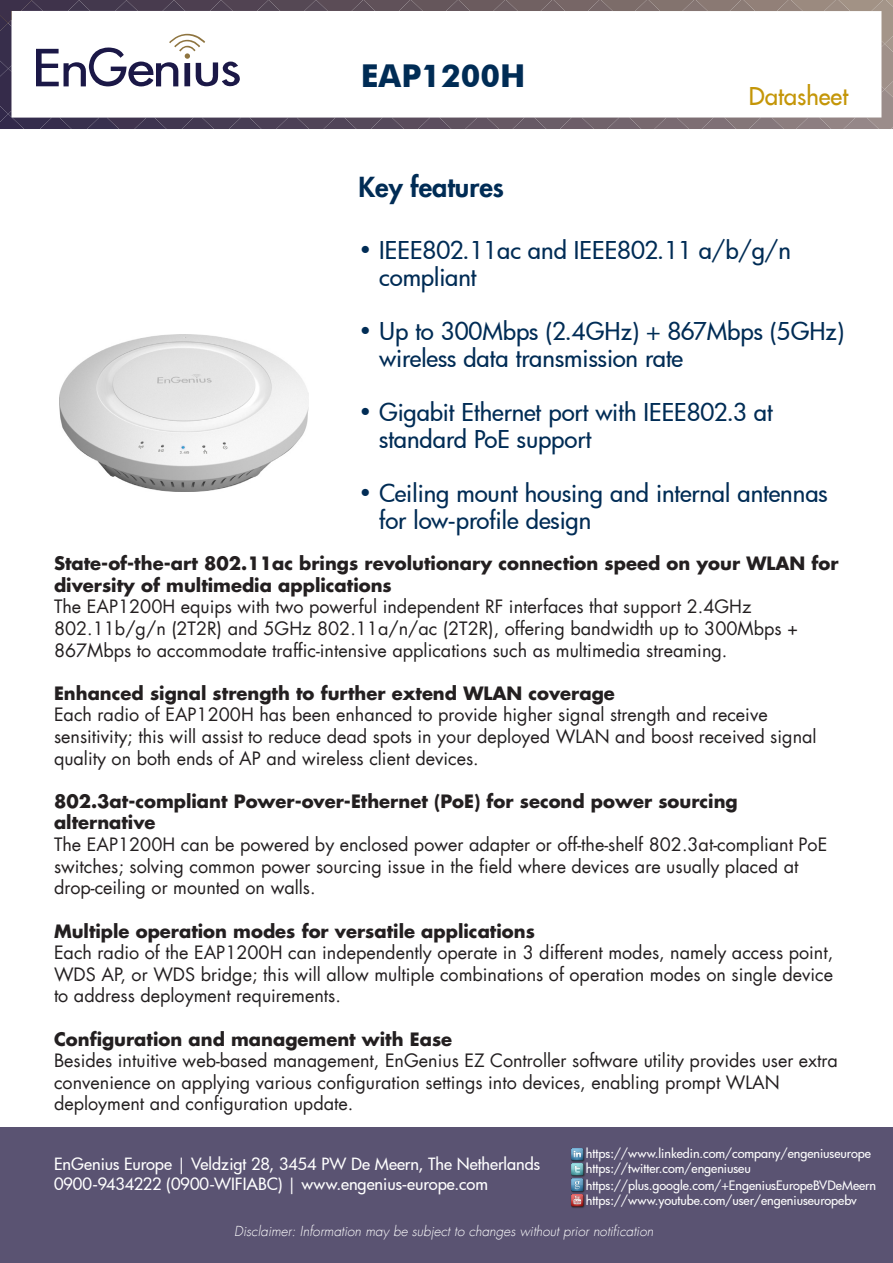
<style>
.page{position:relative;width:893px;height:1263px;background:#fff}
.page>*{position:absolute;margin:0;border:0;box-sizing:border-box;transform-origin:0 0}
.t1{font:700 31.5px "Futura BT";color:#002c55}
.t2{font:800 27px "Futura LT";color:#002c55}
.t3{font:500 24px/27px "Futura";letter-spacing:-.005em;color:#002c55}
.t4{font:24px "Futura LT";color:#c49608}
.t5{font:18px/21.6px "Futura LT";color:#231f20}
.t6{font:700 18px/21.6px "Futura LT";color:#231f20}
.t7{font:500 16.5px/19.8px "Futura";letter-spacing:-.005em;color:#fff}
.t8{font:italic 300 13.5px "Futura LT";color:#fff}
.t9{font:500 12.75px/15.6px "Futura";letter-spacing:-.005em;color:#fff}
</style>
<div class="page">
<svg style="left:0;top:0;width:893px;height:129px"></svg>
<div style="left:0;top:1127px;width:893px;height:136px;background:#5a5372"></div>
<img style="left:571px;top:1178px;width:14px;height:15px">
<div style="left:571px;top:1148px;width:15px;height:15px;background:#231f20;opacity:.52"></div>
<div style="left:571px;top:1163px;width:15px;height:15px;background:#231f20;opacity:.52"></div>
<div style="left:571px;top:1194px;width:15px;height:15px;background:#231f20;opacity:.52"></div>
<img style="left:60px;top:335px;width:249px;height:156px">
<p class="t1" style="left:361px;top:56px;width:166px">EAP1200H</p>
<p class="t2" style="left:358px;top:169px;width:147px">Key features</p>
<h3 class="t4" style="left:749px;top:81px;width:101px">Datasheet</h3>
<p class="t3" style="left:379px;top:236px;width:413px;text-indent:-21px">• IEEE802.11ac and IEEE802.11 a/b/g/n compliant</p>
<p class="t3" style="left:379px;top:317px;width:467px;text-indent:-21px">• Up to 300Mbps (2.4GHz) + 867Mbps (5GHz) wireless data transmission rate</p>
<p class="t3" style="left:358px;top:398px;width:416px">• Gigabit Ethernet port with IEEE802.3 at</p>
<p class="t3" style="left:379px;top:425px;width:214px">standard PoE support</p>
<p class="t3" style="left:379px;top:479px;width:450px;text-indent:-21px">• Ceiling mount housing and internal antennas for low-profile design</p>
<p class="t6" style="left:54px;top:552px;width:786px">State-of‐the‐art 802.11ac brings revolutionary connection speed on your WLAN for diversity of multimedia applications</p>
<p class="t5" style="left:54px;top:596px;width:746px">The EAP1200H equips with two powerful independent RF interfaces that support 2.4GHz<br>802.11b/g/n (2T2R) and 5GHz 802.11a/n/ac (2T2R), offering bandwidth up to 300Mbps +<br>867Mbps to accommodate traffic‐intensive applications such as multimedia streaming.</p>
<p class="t6" style="left:54px;top:682px;width:562px">Enhanced signal strength to further extend WLAN coverage</p>
<p class="t5" style="left:54px;top:704px;width:715px">Each radio of EAP1200H has been enhanced to provide higher signal strength and receive</p>
<p class="t5" style="left:54px;top:726px;width:764px">sensitivity; this will assist to reduce dead spots in your deployed WLAN and boost received signal quality on both ends of AP and wireless client devices.</p>
<p class="t6" style="left:54px;top:790px;width:685px">802.3at‐compliant Power-over‐Ethernet (PoE) for second power sourcing</p>
<p class="t6" style="left:54px;top:812px;width:103px">alternative</p>
<p class="t5" style="left:54px;top:834px;width:775px">The EAP1200H can be powered by enclosed power adapter or off‐the‐shelf 802.3at‐compliant PoE switches; solving common power sourcing issue in the field where devices are usually placed at drop-ceiling or mounted on walls.</p>
<p class="t6" style="left:54px;top:920px;width:482px">Multiple operation modes for versatile applications</p>
<p class="t5" style="left:54px;top:942px;width:781px;text-align:justify">Each radio of the EAP1200H can independently operate in 3 different modes, namely access point, WDS AP, or WDS bridge; this will allow multiple combinations of operation modes on single device to address deployment requirements.</p>
<p class="t6" style="left:54px;top:1028px;width:400px">Configuration and management with Ease</p>
<p class="t5" style="left:54px;top:1050px;width:785px">Besides intuitive web-based management, EnGenius EZ Controller software utility provides user extra convenience on applying various configuration settings into devices, enabling prompt WLAN</p>
<p class="t5" style="left:54px;top:1093px;width:301px">deployment and configuration update.</p>
<p class="t9" style="left:586px;top:1145px;width:287px">https://www.linkedin.com/company/engeniuseurope</p>
<p class="t9" style="left:586px;top:1177px;width:292px">https://plus.google.com/+EngeniusEuropeBVDeMeern https://www.youtube.com/user/engeniuseuropebv</p>
<p class="t7" style="left:54px;top:1154px;width:488px">EnGenius Europe | Veldzigt 28, 3454 PW De Meern, The Netherlands<br>0900-9434222 (0900-WIFIABC) | www.engenius-europe.com</p>
<p class="t8" style="left:234px;top:1223px;width:421px">Disclaimer: Information may be subject to changes without prior notification</p>
<p class="t9" style="left:586px;top:1160px;width:166px">https://twitter.com/engeniuseu</p>
</div>
